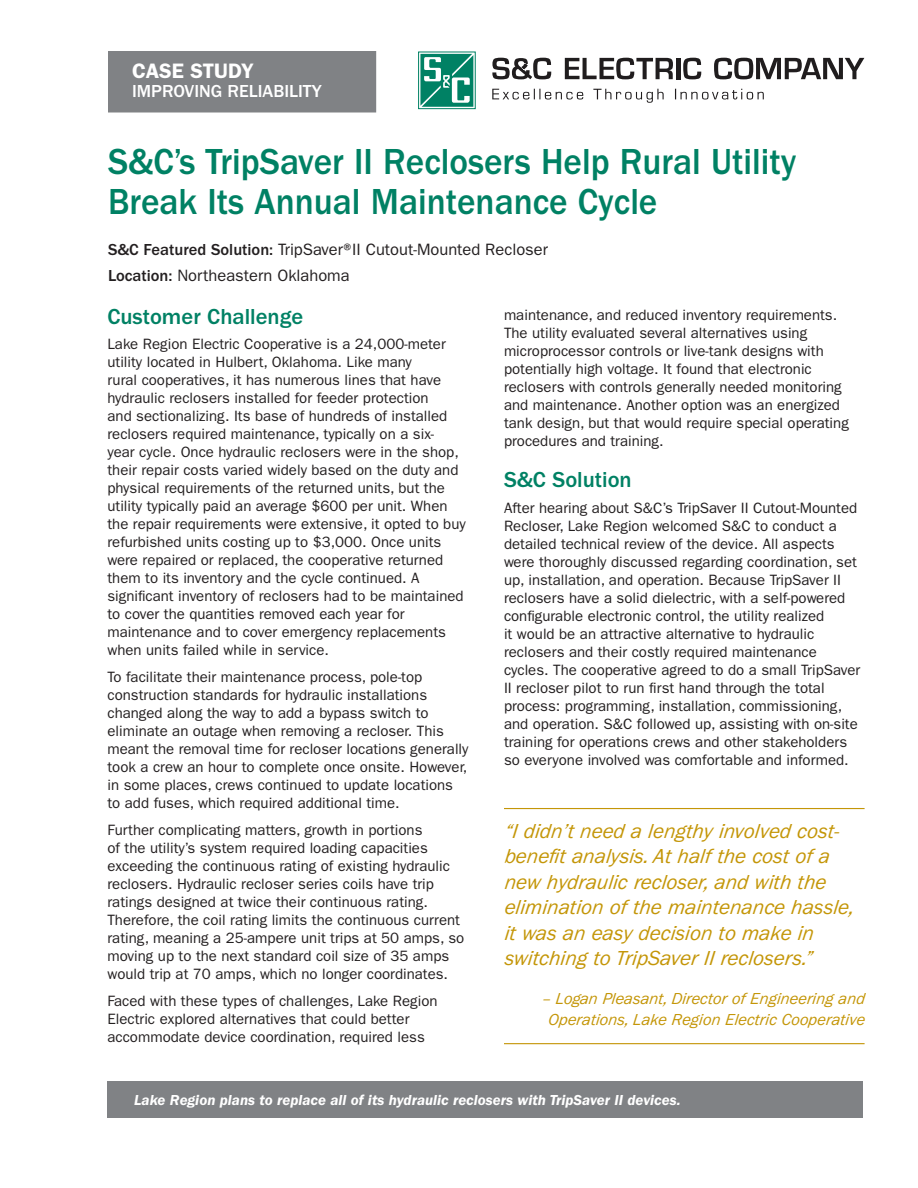
<style>
.page{position:relative;width:918px;height:1188px;background:#fff}
.page>*{position:absolute;margin:0;border:0;box-sizing:border-box;transform-origin:0 0}
.Case_Study_Title_gre{font:500 37.5px/40.5px "ITC Franklin Gothic Std";color:#008164;scale:.94 1}
.Challenge_-_Solution{font:500 22.5px "ITC Franklin Gothic Std";color:#008164}
.Customer_Quote-_Pull{font:italic 21px/25.5px "ITC Franklin Gothic Std";color:#c49608}
.t1{font:600 21px "ITC Franklin Gothic Std";color:#fff}
.t2{font:500 18px "ITC Franklin Gothic Std";color:#fff}
.Solution___Location{font:16.5px "ITC Franklin Gothic Std";color:#231f20}
.QUOTE-CustName{font:italic 16.5px/21px "ITC Franklin Gothic Std";color:#c49608;text-align:center}
.Body{font:15px/18px "ITC Franklin Gothic Std";color:#231f20}
.White-PhotoCaption-9{font:italic 600 15px "ITC Franklin Gothic Std";color:#fff}
.s1{font-weight:500}
</style>
<div class="page">
<div style="left:109px;top:52px;width:266px;height:60px;background:#808285"></div>
<div style="left:108px;top:51px;width:268px;height:61px;border:2px solid #808285"></div>
<svg style="left:492px;top:58px;width:59px;height:21px"></svg>
<svg style="left:565px;top:58px;width:108px;height:21px"></svg>
<hr style="left:676px;top:58px;width:4px;height:21px;background:#201d1e">
<svg style="left:683px;top:58px;width:18px;height:21px"></svg>
<svg style="left:714px;top:58px;width:150px;height:21px"></svg>
<svg style="left:492px;top:89px;width:272px;height:14px"></svg>
<div style="left:418px;top:52px;width:58px;height:57px;border:1px solid #008164"></div>
<svg style="left:420px;top:54px;width:53px;height:53px"></svg>
<div style="left:107px;top:1081px;width:756px;height:37px;background:#808285"></div>
<hr style="left:504px;top:808px;width:361px;height:1px;background:#c49608">
<hr style="left:504px;top:1043px;width:361px;height:1px;background:#c49608">
<h3 class="t1" style="left:132px;top:58px;width:123px">CASE STUDY</h3>
<p class="t2" style="left:132px;top:81px;width:191px">IMPROVING RELIABILITY</p>
<p class="Case_Study_Title_gre" style="left:108px;top:142px;width:734px">S&amp;C’s TripSaver II Reclosers Help Rural Utility<br>Break Its Annual Maintenance Cycle</p>
<p class="Solution___Location" style="left:108px;top:240px;width:442px"><span class="s1">S&amp;C Featured Solution:</span> TripSaver®II Cutout-Mounted Recloser</p>
<p class="Solution___Location" style="left:108px;top:266px;width:243px"><span class="s1">Location:</span> Northeastern Oklahoma</p>
<p class="Challenge_-_Solution" style="left:107px;top:304px;width:197px">Customer Challenge</p>
<p class="Body" style="left:107px;top:335px;width:360px">Lake Region Electric Cooperative is a 24,000-meter utility located in Hulbert, Oklahoma. Like many<br>rural cooperatives, it has numerous lines that have hydraulic reclosers installed for feeder protection<br>and sectionalizing. Its base of hundreds of installed reclosers required maintenance, typically on a six-<br>year cycle. Once hydraulic reclosers were in the shop, their repair costs varied widely based on the duty and physical requirements of the returned units, but the utility typically paid an average $600 per unit. When the repair requirements were extensive, it opted to buy refurbished units costing up to $3,000. Once units were repaired or replaced, the cooperative returned them to its inventory and the cycle continued. A significant inventory of reclosers had to be maintained to cover the quantities removed each year for maintenance and to cover emergency replacements when units failed while in service.</p>
<p class="Body" style="left:107px;top:668px;width:363px">To facilitate their maintenance process, pole-top construction standards for hydraulic installations changed along the way to add a bypass switch to eliminate an outage when removing a recloser. This meant the removal time for recloser locations generally took a crew an hour to complete once onsite. However, in some places, crews continued to update locations to add fuses, which required additional time.</p>
<p class="Body" style="left:107px;top:821px;width:358px">Further complicating matters, growth in portions<br>of the utility’s system required loading capacities exceeding the continuous rating of existing hydraulic reclosers. Hydraulic recloser series coils have trip ratings designed at twice their continuous rating.<br>Therefore, the coil rating limits the continuous current rating, meaning a 25-ampere unit trips at 50 amps, so moving up to the next standard coil size of 35 amps would trip at 70 amps, which no longer coordinates.</p>
<p class="Body" style="left:107px;top:992px;width:332px">Faced with these types of challenges, Lake Region<br>Electric explored alternatives that could better accommodate device coordination, required less</p>
<p class="Body" style="left:504px;top:306px;width:346px">maintenance, and reduced inventory requirements.<br>The utility evaluated several alternatives using microprocessor controls or live-tank designs with potentially high voltage. It found that electronic reclosers with controls generally needed monitoring and maintenance. Another option was an energized tank design, but that would require special operating procedures and training.</p>
<p class="Challenge_-_Solution" style="left:504px;top:467px;width:129px">S&amp;C Solution</p>
<p class="Body" style="left:504px;top:499px;width:358px">After hearing about S&amp;C’s TripSaver II Cutout-Mounted Recloser, Lake Region welcomed S&amp;C to conduct a detailed technical review of the device. All aspects were thoroughly discussed regarding coordination, set up, installation, and operation. Because TripSaver II reclosers have a solid dielectric, with a self-powered configurable electronic control, the utility realized<br>it would be an attractive alternative to hydraulic reclosers and their costly required maintenance cycles. The cooperative agreed to do a small TripSaver II recloser pilot to run first hand through the total process: programming, installation, commissioning, and operation. S&amp;C followed up, assisting with on-site training for operations crews and other stakeholders so everyone involved was comfortable and informed.</p>
<p class="Customer_Quote-_Pull" style="left:504px;top:818px;width:351px">“I didn’t need a lengthy involved cost&shy;benefit analysis.At half the cost of a new hydraulic recloser, and with the elimination of the maintenance hassle, it was an easy decision to make in switching to TripSaver II reclosers.”</p>
<p class="QUOTE-CustName" style="left:542px;top:988px;width:327px">– Logan Pleasant, Director of Engineering and<br>Operations, Lake Region Electric Cooperative</p>
<p class="White-PhotoCaption-9" style="left:134px;top:1092px;width:548px">Lake Region plans to replace all of its hydraulic reclosers with TripSaver II devices.</p>
</div>
